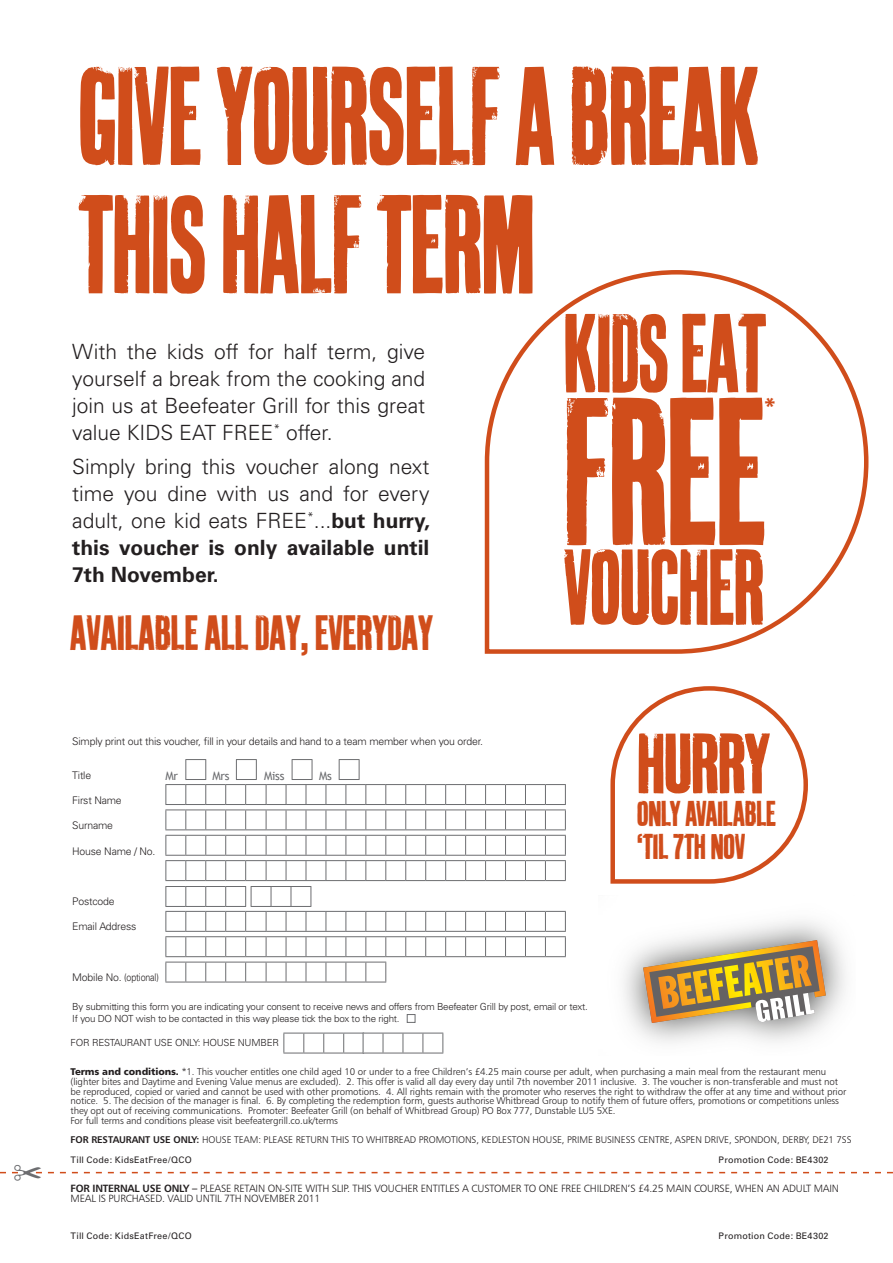
<style>
.page{position:relative;width:893px;height:1263px;background:#fff}
.page>*{position:absolute;margin:0;border:0;box-sizing:border-box;transform-origin:0 0}
.t1{font:184.2px "Beef Well Done";color:#d04d1b;scale:.87 1}
.t2{font:123px/128.2px "Beef Well Done";letter-spacing:-.005em;color:#d04d1b;scale:.86 1}
.t3{font:98.25px "Beef Well Done";letter-spacing:-.005em;color:#d04d1b;scale:.87 1}
.t4{font:94.5px "Beef Well Done";letter-spacing:-.005em;color:#d04d1b;scale:.87 1}
.Meal_Description{font:75px "Beef Well Done";letter-spacing:-.01em;color:#d04d1b}
.t5{font:43.5px "Beef Well Done";color:#d04d1b}
.Meal_Description-2{font:31.5px/33px "Beef Well Done";letter-spacing:-.005em;color:#d04d1b}
.t6{font:700 22.5px "Univers";color:#d04d1b}
.t7{font:300 21px/27px "Univers";color:#231f20;text-align:justify}
.t8{font:11.7px "Trebuchet MS";letter-spacing:-.02em;color:#6c6d70}
.t9{font:10.5px/10.5px "Humanist 777 BT Light B";letter-spacing:-.02em;color:#231f20}
.t10{font:300 10.5px "Univers";letter-spacing:-.02em;color:#231f20}
.t11{font:9.75px/9.8px "Humanist 777 BT Light B";letter-spacing:-.01em;color:#231f20}
.t12{font:300 9.75px/12px "Univers";letter-spacing:-.02em;color:#231f20}
.t13{font:9px "Univers";letter-spacing:.025em;color:#231f20}
.s1{font-weight:700}
.s2{font-family:"Humanist 777 BT Black B"}
.s3{font-family:"Humanist 777 BT Bold B"}
</style>
<div class="page">
<svg style="left:643px;top:940px;width:183px;height:83px;background:#bca26c"></svg>
<svg style="left:165px;top:759px;width:401px;height:223px"></svg>
<svg style="left:610px;top:686px;width:198px;height:198px"></svg>
<div style="left:407px;top:1014px;width:8px;height:9px;border:1px solid #6c6d70"></div>
<svg style="left:283px;top:1033px;width:160px;height:20px"></svg>
<svg style="left:484px;top:270px;width:385px;height:384px"></svg>
<svg style="left:0;top:1171px;width:893px;height:3px"></svg>
<p class="t2" style="left:79px;top:49px;width:793px">GIVE YOURSELF A BREAK<br>THIS HALF TERM</p>
<p class="t7" style="left:72px;top:338px;width:354px">With the kids off for half term, give yourself a break from the cooking and join us at Beefeater Grill for this great value KIDS EAT FREE<sup>*</sup> offer.</p>
<p class="t7" style="left:72px;top:453px;width:359px">Simply bring this voucher along next time you dine with us and for every adult, one kid eats FREE<sup>*</sup>...<span class="s1">but hurry, this voucher is only available until 7th November.</span></p>
<p class="t5" style="left:70px;top:608px;width:365px">AVAILABLE ALL DAY, EVERYDAY</p>
<p class="t10" style="left:72px;top:735px;width:412px">Simply print out this voucher, fill in your details and hand to a team member when you order.</p>
<p class="t10" style="left:72px;top:769px;width:20px">Title</p>
<p class="t10" style="left:72px;top:794px;width:51px">First Name</p>
<p class="t10" style="left:72px;top:819px;width:42px">Surname</p>
<p class="t10" style="left:72px;top:844px;width:85px">House Name / No.</p>
<p class="t8" style="left:165px;top:768px;width:14px">Mr</p>
<p class="t8" style="left:213px;top:768px;width:19px">Mrs</p>
<p class="t8" style="left:264px;top:768px;width:22px">Miss</p>
<p class="t8" style="left:319px;top:768px;width:14px">Ms</p>
<p class="t10" style="left:72px;top:895px;width:44px">Postcode</p>
<p class="t10" style="left:72px;top:920px;width:66px">Email Address</p>
<p class="t3" style="left:564px;top:297px;width:234px">KIDS EAT</p>
<p class="t1" style="left:564px;top:367px;width:234px">FREE</p>
<p class="t4" style="left:564px;top:533px;width:232px">VOUCHER</p>
<p class="t6" style="left:764px;top:392px;width:14px">*</p>
<p class="Meal_Description" style="left:637px;top:721px;width:135px">HURRY</p>
<p class="Meal_Description-2" style="left:637px;top:797px;width:140px">ONLY AVAILABLE ‘TIL 7TH NOV</p>
<p class="t10" style="left:72px;top:970px;width:88px">Mobile No. (optional)</p>
<p class="t12" style="left:72px;top:1000px;width:517px">By submitting this form you are indicating your consent to receive news and offers from Beefeater Grill by post, email or text.<br>If you DO NOT wish to be contacted in this way please tick the box to the right.</p>
<p class="t12" style="left:71px;top:1037px;width:210px">FOR RESTAURANT USE ONLY: HOUSE NUMBER</p>
<p class="t11" style="left:71px;top:1067px;width:777px"><span class="s2">Terms and conditions.</span> *1. This voucher entitles one child aged 10 or under to a free Children’s £4.25 main course per adult, when purchasing a main meal from the restaurant menu (lighter bites and Daytime and Evening Value menus are excluded). 2. This offer is valid all day every day until 7th november 2011 inclusive. 3. The voucher is non-transferable and must not be reproduced, copied or varied and cannot be used with other promotions. 4. All rights remain with the promoter who reserves the right to withdraw the offer at any time and without prior notice. 5. The decision of the manager is final. 6. By completing the redemption form, guests authorise Whitbread Group to notify them of future offers, promotions or competitions unless they opt out of receiving communications. Promoter: Beefeater Grill (on behalf of Whitbread Group) PO Box 777, Dunstable LU5 5XE.<br>For full terms and conditions please visit beefeatergrill.co.uk/terms</p>
<p class="t11" style="left:71px;top:1134px;width:782px"><span class="s3">FOR RESTAURANT USE ONLY:</span> HOUSE TEAM: PLEASE RETURN THIS TO WHITBREAD PROMOTIONS, KEDLESTON HOUSE, PRIME BUSINESS CENTRE, ASPEN DRIVE, SPONDON, DERBY, DE21 7SS</p>
<p class="t13" style="left:71px;top:1154px;width:123px">Till Code: KidsEatFree/QCO</p>
<p class="t13" style="left:719px;top:1154px;width:111px">Promotion Code: BE4302</p>
<p class="t9" style="left:71px;top:1183px;width:770px"><span class="s3">FOR INTERNAL USE ONLY –</span> PLEASE RETAIN ON-SITE WITH SLIP. THIS VOUCHER ENTITLES A CUSTOMER TO ONE FREE CHILDREN’S £4.25 MAIN COURSE, WHEN AN ADULT MAIN<br>MEAL IS PURCHASED. VALID UNTIL 7TH NOVEMBER 2011</p>
<p class="t13" style="left:71px;top:1230px;width:123px">Till Code: KidsEatFree/QCO</p>
<p class="t13" style="left:719px;top:1230px;width:111px">Promotion Code: BE4302</p>
</div>
